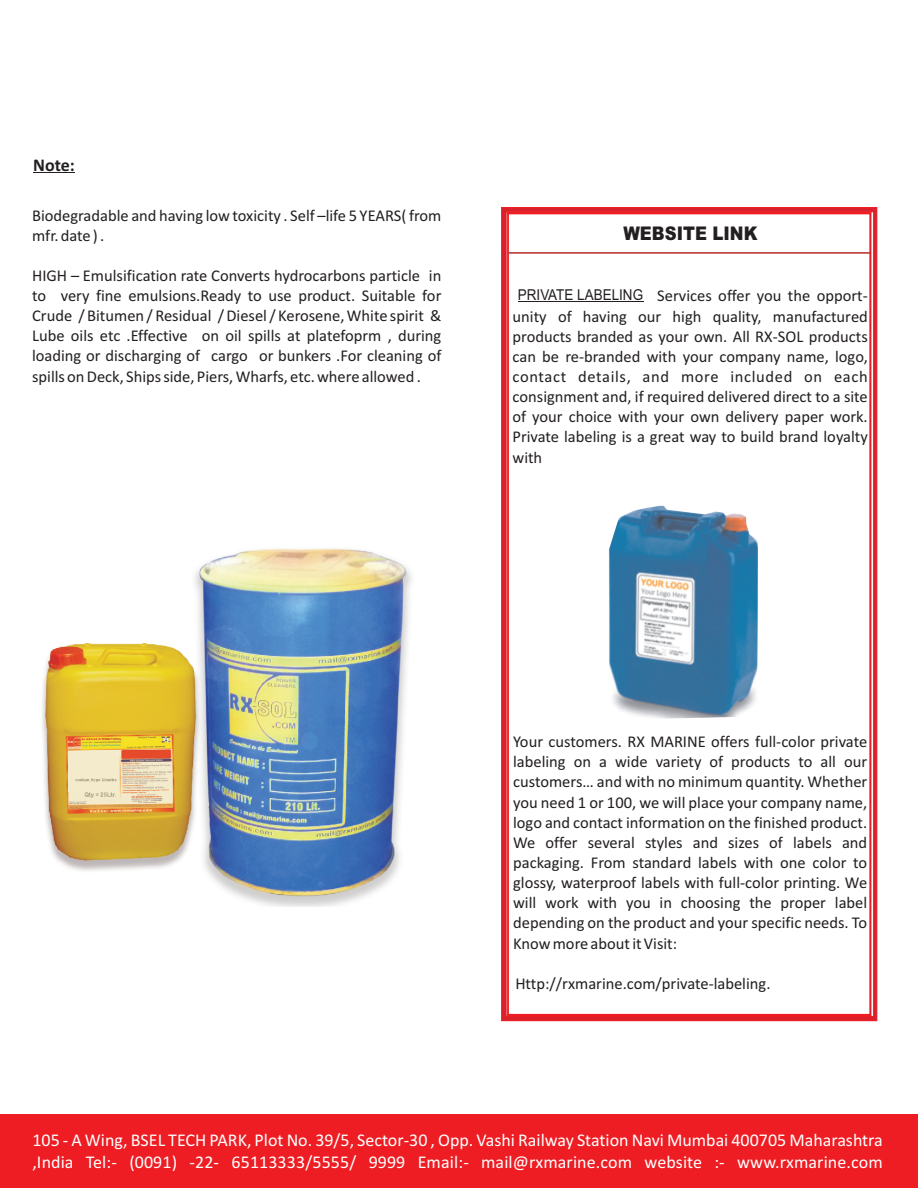
<style>
.page{position:relative;width:918px;height:1188px;background:#fff}
.page>*{position:absolute;margin:0;border:0;box-sizing:border-box;transform-origin:0 0}
.t1{font:900 18.75px "Arial";color:#231f20;scale:.88 1}
.t2{font:18px/21.9px "Calibri";color:#fff}
.t3{font:700 18px "Calibri";color:#231f20}
.t4{font:16.5px/20.1px "Calibri";color:#231f20;text-align:justify}
.s1{font-family:"Arial";font-size:15px}
</style>
<div class="page">
<div style="left:0;top:1114px;width:918px;height:74px;background:#ee1d23"></div>
<hr style="left:33px;top:172px;width:37px;height:1px;background:#231f20">
<img style="left:42px;top:548px;width:370px;height:358px">
<svg style="left:501px;top:207px;width:376px;height:814px"></svg>
<hr style="left:527px;top:301px;width:116px;height:1px;background:#231f20">
<hr style="left:508px;top:252px;width:362px;height:2px;background:#bd3f3b">
<img style="left:609px;top:505px;width:149px;height:215px">
<p class="t3" style="left:33px;top:157px;width:43px">Note:</p>
<p class="t4" style="left:32px;top:206px;width:411px">Biodegradable and having low toxicity . Self –life 5 YEARS( from mfr. date ) .</p>
<p class="t4" style="left:32px;top:267px;width:411px">HIGH – Emulsification rate Converts hydrocarbons particle in to very fine emulsions.Ready to use product. Suitable for Crude / Bitumen / Residual / Diesel / Kerosene, White spirit &amp; Lube oils etc .Effective on oil spills at platefoprm , during loading or discharging of cargo or bunkers .For cleaning of spills on Deck, Ships side, Piers, Wharfs, etc. where allowed .</p>
<p class="t1" style="left:623px;top:227px;width:154px">WEBSITE LINK</p>
<p class="t4" style="left:513px;top:287px;width:357px;text-indent:5px"><span class="s1">PRIVATE LABELING</span> Services offer you the opport&shy;unity of having our high quality, manufactured products branded as your own. All RX-SOL products can be re-branded with your company name, logo, contact details, and more included on each consignment and, if required delivered direct to a site of your choice with your own delivery paper work.<br>Private labeling is a great way to build brand loyalty with</p>
<p class="t4" style="left:513px;top:733px;width:356px">Your customers. RX MARINE offers full-color private labeling on a wide variety of products to all our customers… and with no minimum quantity. Whether you need 1 or 100, we will place your company name, logo and contact information on the finished product.<br>We offer several styles and sizes of labels and packaging. From standard labels with one color to glossy, waterproof labels with full-color printing. We will work with you in choosing the proper label depending on the product and your specific needs. To Know more about it Visit:</p>
<p class="t4" style="left:515px;top:975px;width:257px">Http://rxmarine.com/private-labeling.</p>
<p class="t2" style="left:32px;top:1130px;width:852px">105 - A Wing, BSEL TECH PARK, Plot No. 39/5, Sector-30 , Opp. Vashi Railway Station Navi Mumbai 400705 Maharashtra ,India Tel:- (0091) -22- 65113333/5555/ 9999 Email:- mail@rxmarine.com website :- www.rxmarine.com</p>
</div>
